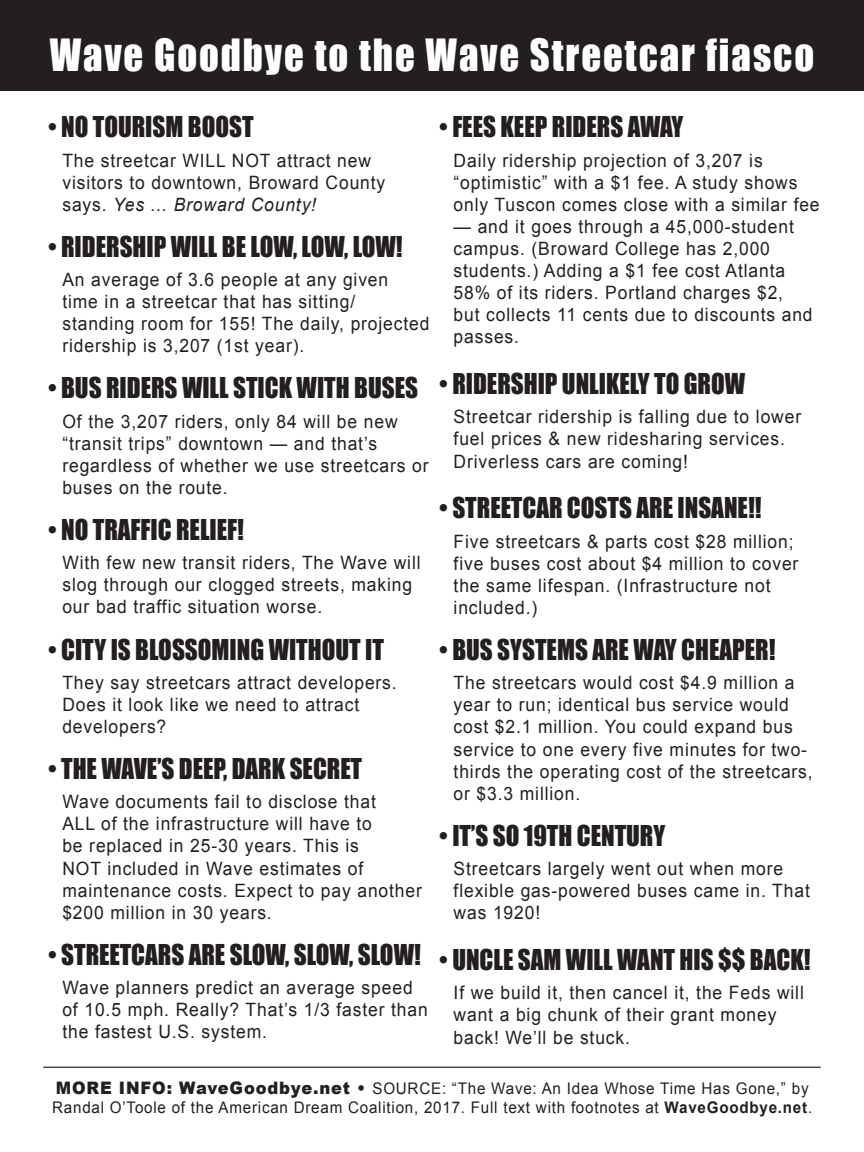
<style>
.page{position:relative;width:864px;height:1152px;background:#fff}
.page>*{position:absolute;margin:0;border:0;box-sizing:border-box;transform-origin:0 0}
.t1{font:40.8px "Impact";letter-spacing:.05em;color:#fff;scale:.95 1}
.t2{font:26.4px "Impact";color:#231f20;scale:.95 1}
.Small_text_graph{font:18.4px/22.1px "Arial";letter-spacing:.05em;color:#231f20;scale:.95 1}
.t3{font:16px/19.2px "Arial";letter-spacing:.05em;color:#231f20;scale:.95 1}
.s1{font-style:italic}
.s2{font-weight:900;font-size:17.2px}
.s3{font-weight:700}
</style>
<div class="page">
<div style="left:0;top:0;width:864px;height:90px;background:#231f20"></div>
<hr style="left:43px;top:1067px;width:778px;height:1px;background:#231f20">
<p class="t1" style="left:50px;top:23px;width:806px">Wave Goodbye to the Wave Streetcar fiasco</p>
<p class="t2" style="left:48px;top:106px;width:218px">• NO TOURISM BOOST</p>
<p class="Small_text_graph" style="left:62px;top:149px;width:341px">The streetcar WILL NOT attract new visitors to downtown, Broward County says. <span class="s1">Yes ... Broward County!</span></p>
<p class="t2" style="left:48px;top:226px;width:375px">• RIDERSHIP WILL BE LOW, LOW, LOW!</p>
<p class="Small_text_graph" style="left:62px;top:269px;width:388px">An average of 3.6 people at any given<br>time in a streetcar that has sitting/ standing room for 155! The daily, projected ridership is 3,207 (1st year).</p>
<p class="t2" style="left:48px;top:368px;width:391px">• BUS RIDERS WILL STICK WITH BUSES</p>
<p class="Small_text_graph" style="left:62px;top:410px;width:387px">Of the 3,207 riders, only 84 will be new “transit trips” downtown — and that’s regardless of whether we use streetcars or buses on the route.</p>
<p class="t2" style="left:48px;top:509px;width:208px">• NO TRAFFIC RELIEF!</p>
<p class="Small_text_graph" style="left:62px;top:552px;width:379px">With few new transit riders, The Wave will slog through our clogged streets, making our bad traffic situation worse.</p>
<p class="t2" style="left:48px;top:629px;width:355px">• CITY IS BLOSSOMING WITHOUT IT</p>
<p class="Small_text_graph" style="left:62px;top:671px;width:353px">They say streetcars attract developers.<br>Does it look like we need to attract developers?</p>
<p class="t2" style="left:48px;top:748px;width:332px">• THE WAVE’S DEEP, DARK SECRET</p>
<p class="Small_text_graph" style="left:62px;top:791px;width:380px">Wave documents fail to disclose that<br>ALL of the infrastructure will have to<br>be replaced in 25-30 years. This is<br>NOT included in Wave estimates of maintenance costs. Expect to pay another $200 million in 30 years.</p>
<p class="t2" style="left:48px;top:934px;width:394px">• STREETCARS ARE SLOW, SLOW, SLOW!</p>
<p class="Small_text_graph" style="left:62px;top:977px;width:386px">Wave planners predict an average speed of 10.5 mph. Really? That’s 1/3 faster than the fastest U.S. system.</p>
<p class="t2" style="left:439px;top:106px;width:258px">• FEES KEEP RIDERS AWAY</p>
<p class="Small_text_graph" style="left:454px;top:149px;width:387px">Daily ridership projection of 3,207 is “optimistic” with a $1 fee. A study shows only Tuscon comes close with a similar fee</p>
<p class="Small_text_graph" style="left:454px;top:215px;width:379px">— and it goes through a 45,000-student campus. (Broward College has 2,000 students.) Adding a $1 fee cost Atlanta 58% of its riders. Portland charges $2, but collects 11 cents due to discounts and passes.</p>
<p class="t2" style="left:439px;top:363px;width:324px">• RIDERSHIP UNLIKELY TO GROW</p>
<p class="Small_text_graph" style="left:454px;top:406px;width:367px">Streetcar ridership is falling due to lower fuel prices &amp; new ridesharing services.<br>Driverless cars are coming!</p>
<p class="t2" style="left:439px;top:488px;width:341px">• STREETCAR COSTS ARE INSANE!!</p>
<p class="Small_text_graph" style="left:454px;top:530px;width:365px">Five streetcars &amp; parts cost $28 million; five buses cost about $4 million to cover the same lifespan. (Infrastructure not included.)</p>
<p class="t2" style="left:439px;top:629px;width:355px">• BUS SYSTEMS ARE WAY CHEAPER!</p>
<p class="Small_text_graph" style="left:454px;top:672px;width:380px">The streetcars would cost $4.9 million a year to run; identical bus service would cost $2.1 million. You could expand bus service to one every five minutes for two&shy;thirds the operating cost of the streetcars, or $3.3 million.</p>
<p class="t2" style="left:439px;top:815px;width:240px">• IT’S SO 19TH CENTURY</p>
<p class="Small_text_graph" style="left:454px;top:858px;width:377px">Streetcars largely went out when more flexible gas-powered buses came in. That was 1920!</p>
<p class="t2" style="left:439px;top:939px;width:392px">• UNCLE SAM WILL WANT HIS $$ BACK!</p>
<p class="Small_text_graph" style="left:454px;top:982px;width:370px">If we build it, then cancel it, the Feds will want a big chunk of their grant money back! We’ll be stuck.</p>
<p class="t3" style="left:52px;top:1079px;width:802px"><span class="s2">MORE INFO: WaveGoodbye.net •</span> SOURCE: “The Wave: An Idea Whose Time Has Gone,” by<br>Randal O’Toole of the American Dream Coalition, 2017. Full text with footnotes at <span class="s3">WaveGoodbye.net</span>.</p>
</div>
